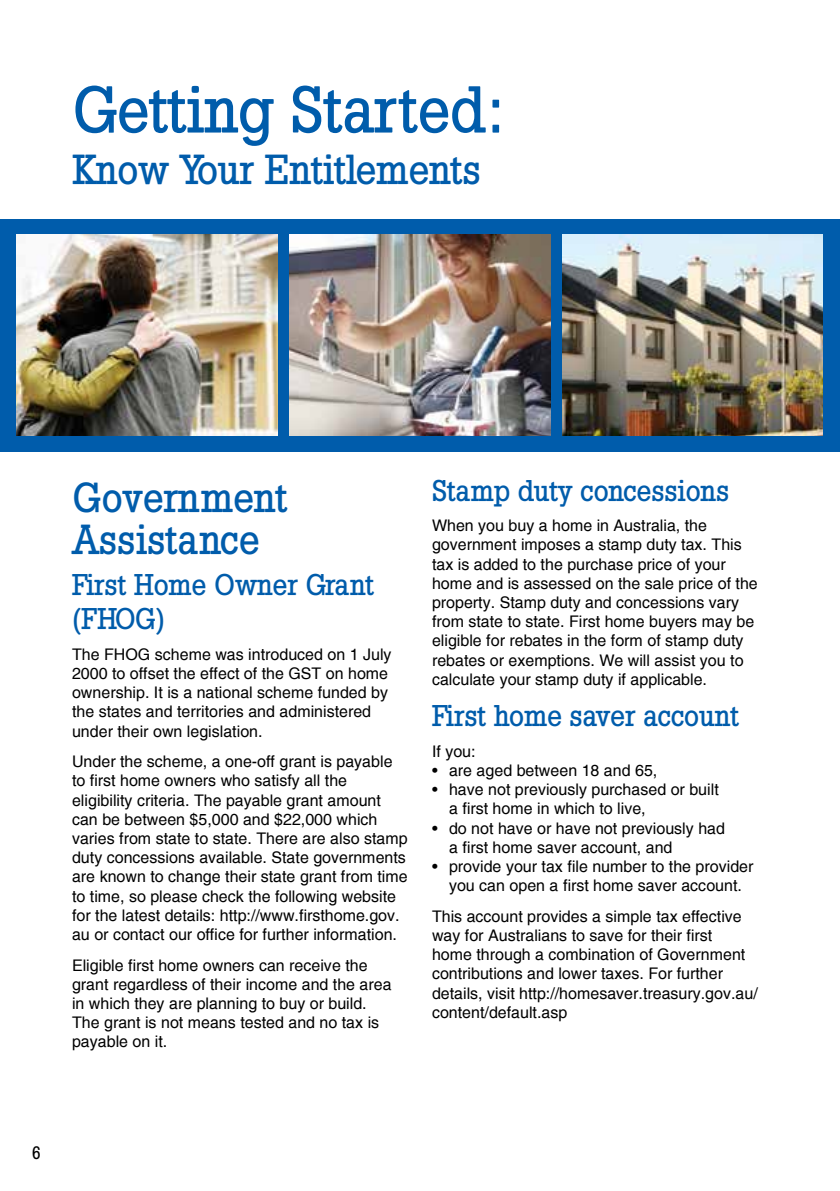
<style>
.page{position:relative;width:840px;height:1191px;background:#fff}
.page>*{position:absolute;margin:0;border:0;box-sizing:border-box;transform-origin:0 0}
.t1{font:500 66px "Slab Tall X";color:#005cab}
.t2{font:500 42px/42px "Slab Tall X";color:#005cab}
.t3{font:500 30px/34px "Slab Tall X";color:#005cab}
.t4{font:500 18px "Slab Tall X";color:#000}
.t5{font:16px/19.2px "Helvetica";color:#000}
</style>
<div class="page">
<div style="left:0;top:219px;width:839px;height:232px;background:#005cab"></div>
<img style="left:562px;top:235px;width:260px;height:201px">
<img style="left:289px;top:235px;width:260px;height:201px">
<img style="left:17px;top:235px;width:260px;height:201px">
<h1 class="t1" style="left:72px;top:71px;width:433px">Getting Started:</h1>
<h2 class="t2" style="left:72px;top:148px;width:410px">Know Your Entitlements</h2>
<h2 class="t2" style="left:72px;top:475px;width:216px">Government<br>Assistance</h2>
<h3 class="t3" style="left:72px;top:567px;width:303px">First Home Owner Grant (FHOG)</h3>
<p class="t5" style="left:72px;top:645px;width:321px">The FHOG scheme was introduced on 1 July 2000 to offset the effect of the GST on home ownership. It is a national scheme funded by the states and territories and administered under their own legislation.</p>
<p class="t5" style="left:72px;top:752px;width:337px">Under the scheme, a one-off grant is payable to first home owners who satisfy all the eligibility criteria. The payable grant amount can be between $5,000 and $22,000 which varies from state to state. There are also stamp duty concessions available. State governments are known to change their state grant from time to time, so please check the following website for the latest details: http://www.firsthome.gov. au or contact our office for further information.</p>
<p class="t5" style="left:72px;top:955px;width:321px">Eligible first home owners can receive the grant regardless of their income and the area in which they are planning to buy or build.<br>The grant is not means tested and no tax is payable on it.</p>
<h3 class="t3" style="left:432px;top:473px;width:298px">Stamp duty concessions</h3>
<p class="t5" style="left:432px;top:516px;width:327px">When you buy a home in Australia, the government imposes a stamp duty tax. This tax is added to the purchase price of your home and is assessed on the sale price of the property. Stamp duty and concessions vary from state to state. First home buyers may be eligible for rebates in the form of stamp duty rebates or exemptions. We will assist you to calculate your stamp duty if applicable.</p>
<h3 class="t3" style="left:432px;top:698px;width:308px">First home saver account</h3>
<p class="t5" style="left:432px;top:742px;width:45px">If you:</p>
<p class="t5" style="left:432px;top:761px;width:227px">• are aged between 18 and 65,</p>
<p class="t5" style="left:449px;top:780px;width:271px;text-indent:-17px">• have not previously purchased or built a first home in which to live,</p>
<p class="t5" style="left:449px;top:818px;width:277px;text-indent:-17px">• do not have or have not previously had a first home saver account, and</p>
<p class="t5" style="left:432px;top:857px;width:323px;text-align:center">• provide your tax file number to the provider you can open a first home saver account.</p>
<p class="t5" style="left:432px;top:907px;width:327px">This account provides a simple tax effective way for Australians to save for their first<br>home through a combination of Government contributions and lower taxes. For further details, visit http://homesaver.treasury.gov.au/ content/default.asp</p>
<p class="t4" style="left:32px;top:1142px;width:10px">6</p>
</div>
